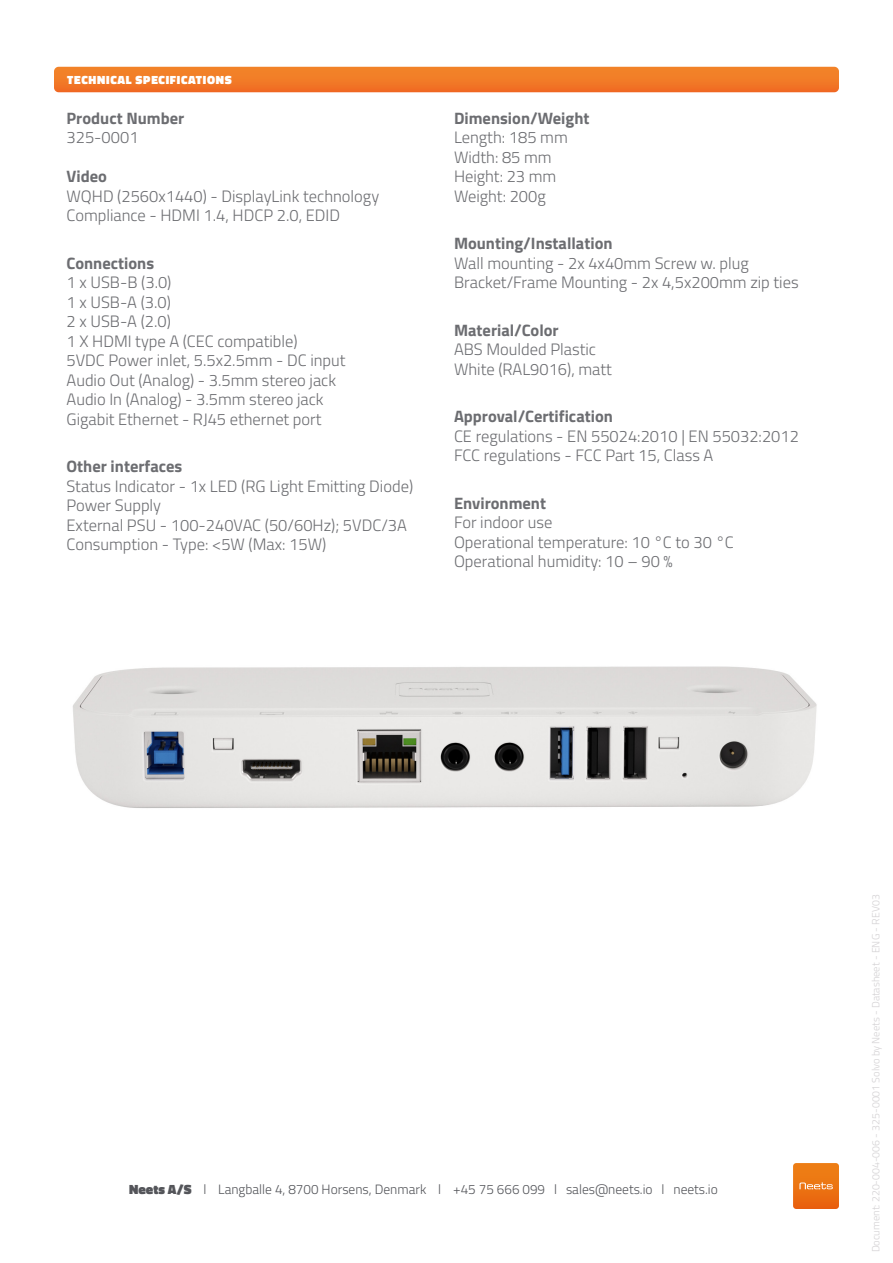
<style>
.page{position:relative;width:893px;height:1263px;background:#fff}
.page>*{position:absolute;margin:0;border:0;box-sizing:border-box;transform-origin:0 0}
.Spec_paragraph{font:300 16.5px/19.5px "Titillium Web";color:#6c6d71}
.Spec_paragraph-2{font:700 16.5px/19.5px "Titillium Web";color:#6c6d71}
.t1{font:300 13.5px "Titillium Web";color:#54555a}
.Spec_heading{font:900 12px "Titillium Web";letter-spacing:.06em;color:#fff}
.t2{font:300 10.5px "Titillium Web";color:#d3d1d3}
.s1{font-weight:300}
.s2{font-weight:700}
.s3{font-weight:900}
</style>
<div class="page">
<svg style="left:793px;top:1163px;width:46px;height:46px;background:#ec781c"></svg>
<svg style="left:54px;top:67px;width:785px;height:25px;background:#f17926"></svg>
<img style="left:73px;top:666px;width:744px;height:142px">
<p class="Spec_heading" style="left:67px;top:71px;width:166px">TECHNICAL SPECIFICATIONS</p>
<p class="Spec_paragraph-2" style="left:67px;top:107px;width:119px">Product Number<br><span class="s1">325-0001</span></p>
<p class="Spec_paragraph" style="left:67px;top:166px;width:314px"><span class="s2">Video<br></span>WQHD (2560x1440) - DisplayLink technology<br>Compliance - HDMI 1.4, HDCP 2.0, EDID</p>
<p class="Spec_paragraph" style="left:67px;top:252px;width:281px"><span class="s2">Connections<br></span>1 x USB-B (3.0)<br>1 x USB-A (3.0)<br>2 x USB-A (2.0)<br>1 X HDMI type A (CEC compatible)<br>5VDC Power inlet, 5.5x2.5mm - DC input<br>Audio Out (Analog) - 3.5mm stereo jack<br>Audio In (Analog) - 3.5mm stereo jack<br>Gigabit Ethernet - RJ45 ethernet port</p>
<p class="Spec_paragraph" style="left:67px;top:456px;width:348px"><span class="s2">Other interfaces<br></span>Status Indicator - 1x LED (RG Light Emitting Diode)<br>Power Supply<br>External PSU - 100-240VAC (50/60Hz); 5VDC/3A<br>Consumption - Type: &lt;5W (Max: 15W)</p>
<p class="Spec_paragraph" style="left:454px;top:107px;width:137px"><span class="s2">Dimension/Weight<br></span>Length: 185 mm<br>Width: 85 mm<br>Height: 23 mm<br>Weight: 200g</p>
<p class="Spec_paragraph" style="left:454px;top:233px;width:346px"><span class="s2">Mounting/Installation<br></span>Wall mounting - 2x 4x40mm Screw w. plug<br>Bracket/Frame Mounting - 2x 4,5x200mm zip ties</p>
<p class="Spec_paragraph" style="left:454px;top:320px;width:159px"><span class="s2">Material/Color<br></span>ABS Moulded Plastic<br>White (RAL9016), matt</p>
<p class="Spec_paragraph" style="left:454px;top:406px;width:346px"><span class="s2">Approval/Certification<br></span>CE regulations - EN 55024:2010 | EN 55032:2012<br>FCC regulations - FCC Part 15, Class A</p>
<p class="Spec_paragraph" style="left:454px;top:493px;width:281px"><span class="s2">Environment<br></span>For indoor use<br>Operational temperature: 10 °C to 30 °C<br>Operational humidity: 10 – 90 %</p>
<p class="t1" style="left:129px;top:1179px;width:590px"><span class="s3">Neets A/S</span> l Langballe 4, 8700 Horsens, Denmark l +45 75 666 099 l sales@neets.io l neets.io</p>
<p class="t2" style="left:868px;top:1252px;width:359px;rotate:-90deg">Document: 220-004-006 - 325-0001 Solvo by Neets - Datasheet - ENG - REV03</p>
</div>
